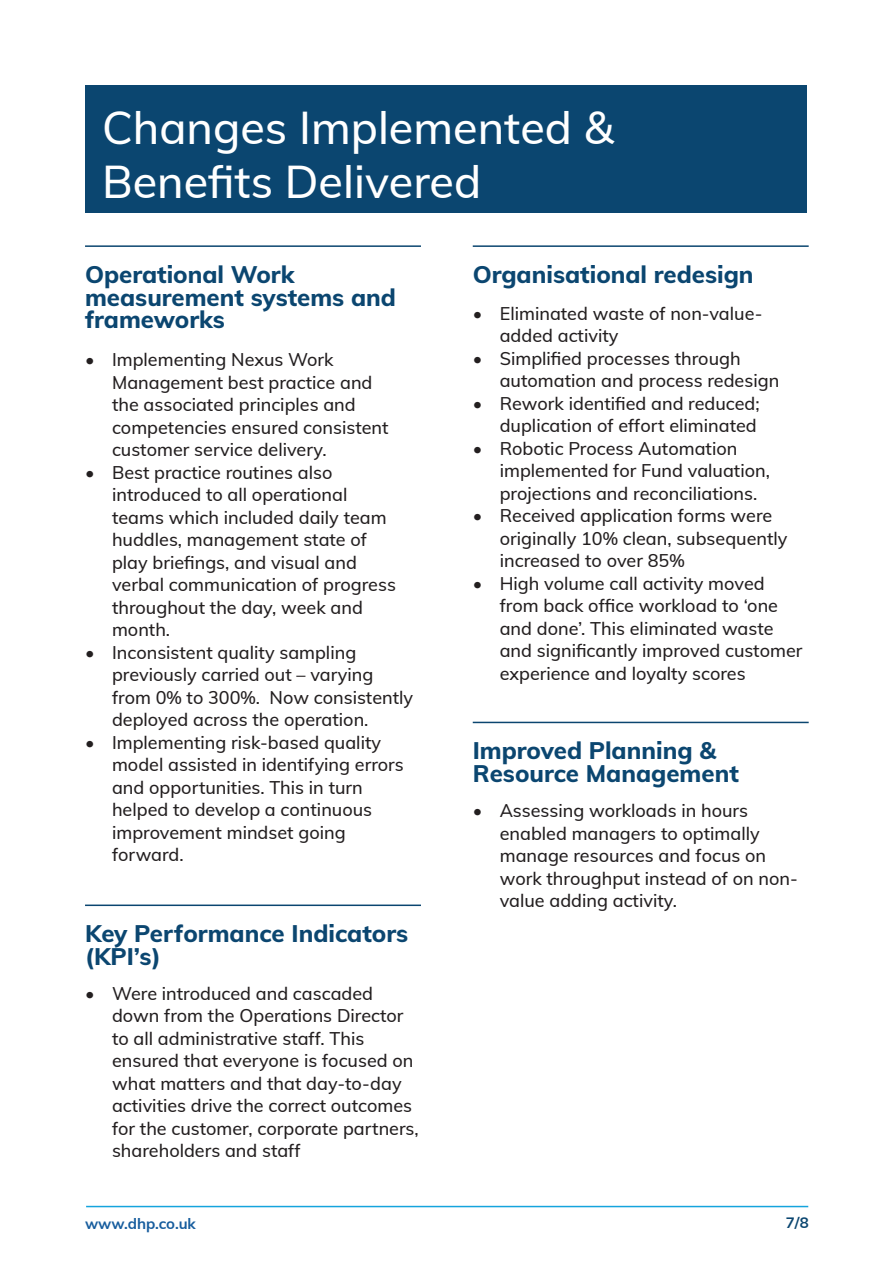
<style>
.page{position:relative;width:893px;height:1263px;background:#fff}
.page>*{position:absolute;margin:0;border:0;box-sizing:border-box;transform-origin:0 0}
.t1{font:500 45px/54px "Muli";color:#fff}
.t2{font:800 24px/22.5px "Muli";color:#0b4670}
.t3{font:500 18px/22.5px "Muli";color:#231f20}
.t4{font:700 15px "Muli";color:#175d9e}
.t5{font:700 15px "Muli";color:#0b4670}
</style>
<div class="page">
<hr style="left:86px;top:1206px;width:722px;height:1px;background:#15a4dd">
<hr style="left:85px;top:245px;width:336px;height:2px;background:#0b4670">
<hr style="left:85px;top:904px;width:336px;height:2px;background:#0b4670">
<hr style="left:473px;top:245px;width:336px;height:2px;background:#0b4670">
<hr style="left:473px;top:722px;width:336px;height:1px;background:#0b4670">
<div style="left:85px;top:85px;width:721px;height:128px;background:#0b4670"></div>
<p class="t1" style="left:102px;top:99px;width:514px">Changes Implemented &amp;<br>Benefits Delivered</p>
<p class="t2" style="left:85px;top:262px;width:313px">Operational Work measurement systems and frameworks</p>
<p class="t3" style="left:112px;top:348px;width:278px;text-indent:-27px">• Implementing Nexus Work<br>Management best practice and the associated principles and competencies ensured consistent customer service delivery.</p>
<p class="t3" style="left:112px;top:460px;width:285px;text-indent:-27px">• Best practice routines also introduced to all operational teams which included daily team huddles, management state of play briefings, and visual and verbal communication of progress throughout the day, week and month.</p>
<p class="t3" style="left:112px;top:640px;width:303px;text-indent:-27px">• Inconsistent quality sampling previously carried out – varying from 0% to 300%. Now consistently deployed across the operation.</p>
<p class="t3" style="left:112px;top:730px;width:293px;text-indent:-27px">• Implementing risk-based quality model assisted in identifying errors and opportunities. This in turn helped to develop a continuous improvement mindset going forward.</p>
<p class="t2" style="left:85px;top:921px;width:325px">Key Performance Indicators (KPI’s)</p>
<p class="t3" style="left:112px;top:981px;width:308px;text-indent:-27px">• Were introduced and cascaded down from the Operations Director to all administrative staff. This ensured that everyone is focused on what matters and that day-to-day activities drive the correct outcomes for the customer, corporate partners, shareholders and staff</p>
<p class="t2" style="left:473px;top:262px;width:282px">Organisational redesign</p>
<p class="t3" style="left:500px;top:301px;width:264px;text-indent:-27px">• Eliminated waste of non-value&shy;added activity</p>
<p class="t3" style="left:500px;top:346px;width:281px;text-indent:-27px">• Simplified processes through automation and process redesign</p>
<p class="t3" style="left:473px;top:391px;width:288px;text-align:right">• Rework identified and reduced; duplication of effort eliminated</p>
<p class="t3" style="left:500px;top:436px;width:272px;text-indent:-27px">• Robotic Process Automation implemented for Fund valuation, projections and reconciliations.</p>
<p class="t3" style="left:500px;top:503px;width:289px;text-indent:-27px">• Received application forms were originally 10% clean, subsequently increased to over 85%</p>
<p class="t3" style="left:500px;top:571px;width:304px;text-indent:-27px">• High volume call activity moved from back office workload to ‘one and done’. This eliminated waste and significantly improved customer experience and loyalty scores</p>
<p class="t2" style="left:473px;top:738px;width:268px">Improved Planning &amp;<br>Resource Management</p>
<p class="t3" style="left:500px;top:798px;width:300px;text-indent:-27px">• Assessing workloads in hours enabled managers to optimally manage resources and focus on work throughput instead of on non&shy;value adding activity.</p>
<p class="t4" style="left:85px;top:1212px;width:112px">www.dhp.co.uk</p>
<p class="t5" style="left:786px;top:1211px;width:24px">7/8</p>
</div>
